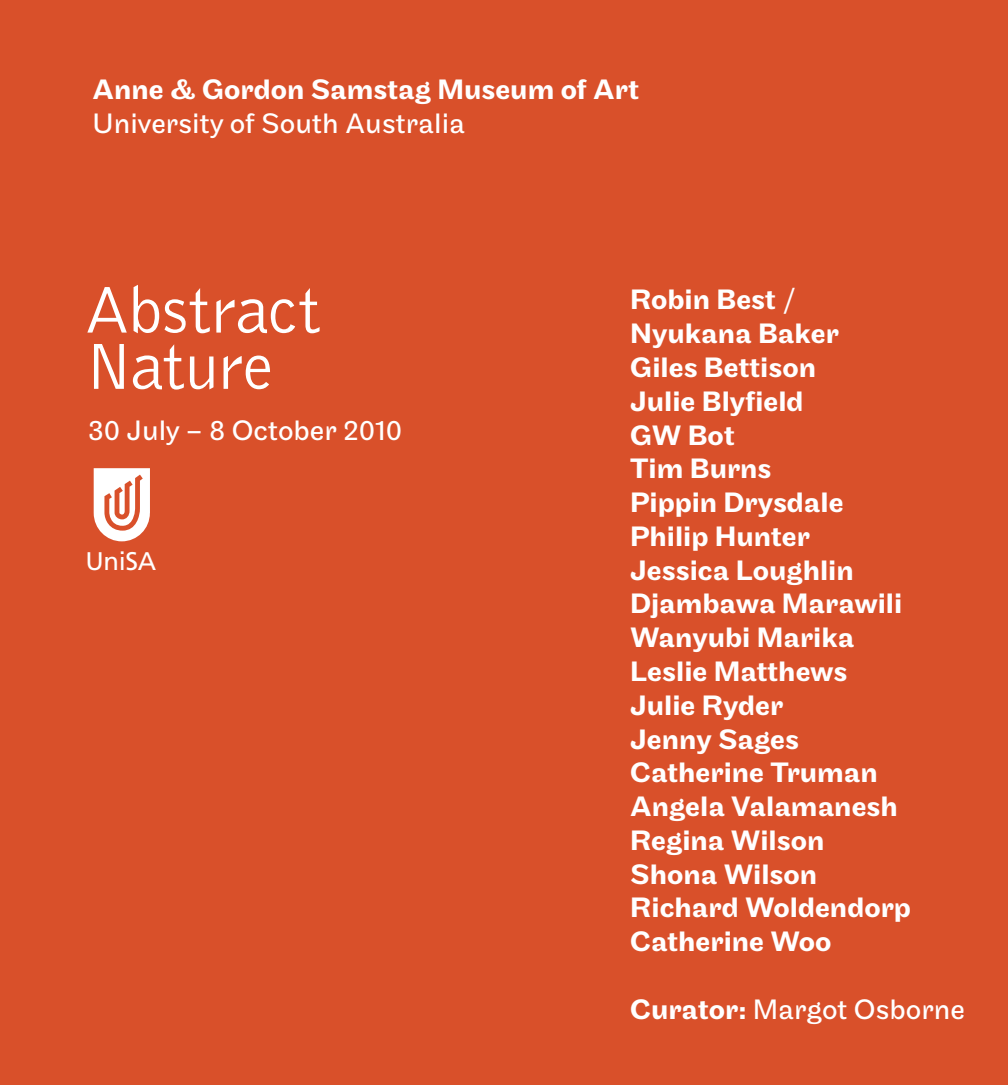
<style>
.page{position:relative;width:1008px;height:1085px;background:#fff}
.page>*{position:absolute;margin:0;border:0;box-sizing:border-box;transform-origin:0 0}
.t1{font:300 67.5px/56.2px "Bell Gothic";letter-spacing:-.01em;color:#fff}
.t2{font:500 29.25px/33.8px "Maple";color:#fff}
.t3{font:29.25px "Maple";color:#fff}
.t4{font:25.43px "Frutiger LT Std";letter-spacing:-.015em;color:#fff}
.s1{font-weight:400}
.s2{font-weight:500}
</style>
<div class="page">
<div style="left:0;top:0;width:1008px;height:1084px;background:#d9502a"></div>
<svg style="left:94px;top:468px;width:56px;height:73px"></svg>
<p class="t2" style="left:92px;top:73px;width:548px">Anne &amp; Gordon Samstag Museum of Art</p>
<p class="t3" style="left:92px;top:107px;width:374px">University of South Australia</p>
<h1 class="t1" style="left:85px;top:284px;width:238px">Abstract<br>Nature</h1>
<p class="t3" style="left:88px;top:413px;width:316px">30 July – 8 October 2010</p>
<p class="t4" style="left:86px;top:546px;width:72px">UniSA</p>
<p class="t2" style="left:630px;top:283px;width:282px">Robin Best <span class="s1">/<br></span>Nyukana Baker<br>Giles Bettison<br>Julie Blyfield<br>GW Bot<br>Tim Burns<br>Pippin Drysdale<br>Philip Hunter<br>Jessica Loughlin<br>Djambawa Marawili<br>Wanyubi Marika<br>Leslie Matthews<br>Julie Ryder<br>Jenny Sages<br>Catherine Truman<br>Angela Valamanesh<br>Regina Wilson<br>Shona Wilson<br>Richard Woldendorp<br>Catherine Woo</p>
<p class="t3" style="left:630px;top:992px;width:336px"><span class="s2">Curator:</span> Margot Osborne</p>
</div>
